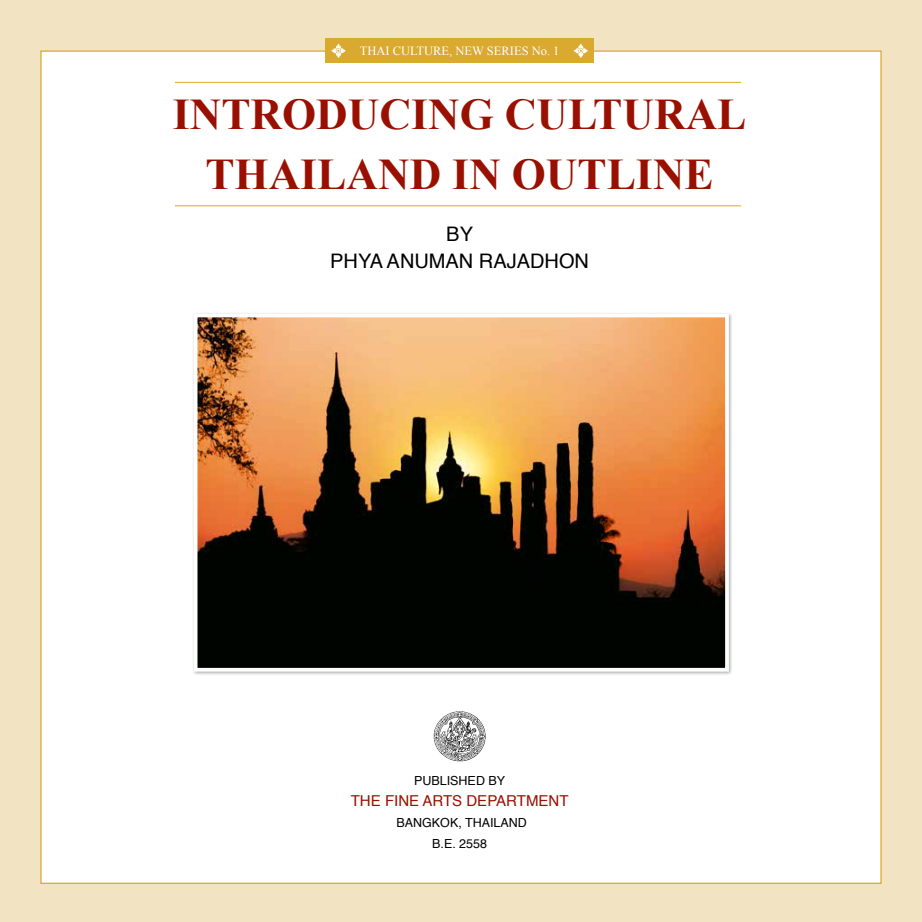
<style>
.page{position:relative;width:922px;height:922px;background:#fff}
.page>*{position:absolute;margin:0;border:0;box-sizing:border-box;transform-origin:0 0}
.t1{font:700 43.75px/60px "Times New Roman";color:#991000;text-align:center}
.t2{font:20px/27.1px "Helvetica";color:#000;text-align:center}
.t3{font:15px "Helvetica";color:#991000}
.t4{font:12.5px/21px "Helvetica";color:#000;text-align:center}
.t5{font:12.5px "Times New Roman";color:#fff}
</style>
<div class="page">
<div style="left:0;top:0;width:921px;height:921px;background:#f2e4c2"></div>
<div style="left:40px;top:50px;width:841px;height:833px;background:#fff;border:1px solid #d9a930"></div>
<div style="left:325px;top:38px;width:268px;height:25px;background:#d9a930"></div>
<hr style="left:175px;top:82px;width:566px;height:1px;background:#d9a930">
<hr style="left:175px;top:205px;width:566px;height:1px;background:#d9a930">
<svg style="left:331px;top:43px;width:15px;height:15px"></svg>
<svg style="left:573px;top:43px;width:15px;height:15px"></svg>
<div style="left:191px;top:311px;width:542px;height:365px;background:#000;opacity:.35"></div>
<img style="left:199px;top:318px;width:524px;height:348px">
<div style="left:194px;top:313px;width:534px;height:358px;border:4px solid #fff"></div>
<img style="left:433px;top:711px;width:53px;height:51px">
<p class="t5" style="left:359px;top:43px;width:201px">THAI CULTURE, NEW SERIES No. 1</p>
<p class="t1" style="left:173px;top:83px;width:575px">INTRODUCING CULTURAL<br>THAILAND IN OUTLINE</p>
<p class="t2" style="left:330px;top:221px;width:260px">BY<br>PHYA ANUMAN RAJADHON</p>
<p class="t4" style="left:414px;top:770px;width:92px">PUBLISHED BY</p>
<p class="t3" style="left:351px;top:788px;width:219px">THE FINE ARTS DEPARTMENT</p>
<p class="t4" style="left:396px;top:812px;width:132px">BANGKOK, THAILAND<br>B.E. 2558</p>
</div>
